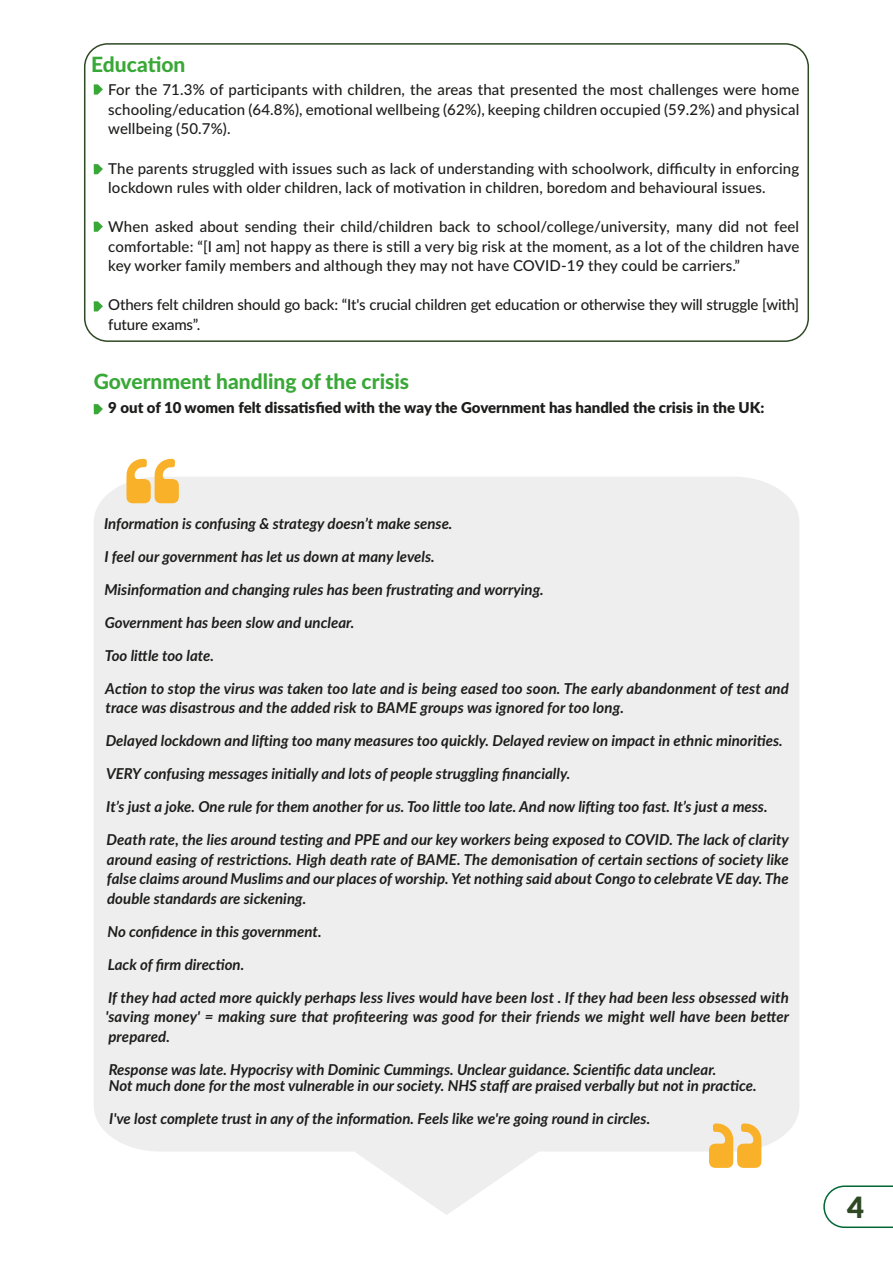
<style>
.page{position:relative;width:893px;height:1263px;background:#fff}
.page>*{position:absolute;margin:0;border:0;box-sizing:border-box;transform-origin:0 0}
.t1{font:900 29.4px "Lato";color:#2e4924}
.t2{font:800 21px "Lato";color:#38a836}
.t3{font:italic 700 15px/19.5px "Lato";color:#1d1e1c}
.t4{font:500 15px/19.5px "Lato";letter-spacing:.01em;color:#1d1e1c;text-align:justify}
.t5{font:500 15px/19.5px "Lato";letter-spacing:-.01em;color:#1d1e1c}
.t6{font:900 15px "Lato";color:#1d1e1c}
</style>
<div class="page">
<svg style="left:94px;top:477px;width:705px;height:738px;background:#efefef"></svg>
<svg style="left:823px;top:1185px;width:70px;height:43px"></svg>
<div style="left:84px;top:43px;width:725px;height:299px;border:2px solid #2e4924;border-radius:23px"></div>
<svg style="left:94px;top:301px;width:9px;height:10px"></svg>
<svg style="left:94px;top:404px;width:9px;height:10px"></svg>
<svg style="left:94px;top:222px;width:9px;height:10px"></svg>
<svg style="left:94px;top:164px;width:9px;height:10px"></svg>
<svg style="left:94px;top:84px;width:9px;height:11px"></svg>
<svg style="left:126px;top:458px;width:53px;height:45px"></svg>
<svg style="left:709px;top:1123px;width:52px;height:45px;background:#f6c56b"></svg>
<h2 class="t2" style="left:91px;top:49px;width:96px">Education</h2>
<p class="t4" style="left:108px;top:80px;width:693px">For the 71.3% of participants with children, the areas that presented the most challenges were home schooling/education (64.8%), emotional wellbeing (62%), keeping children occupied (59.2%) and physical wellbeing (50.7%).</p>
<p class="t4" style="left:108px;top:158px;width:692px">The parents struggled with issues such as lack of understanding with schoolwork, difficulty in enforcing lockdown rules with older children, lack of motivation in children, boredom and behavioural issues.</p>
<p class="t4" style="left:108px;top:216px;width:693px">When asked about sending their child/children back to school/college/university, many did not feel comfortable: “[I am] not happy as there is still a very big risk at the moment, as a lot of the children have key worker family members and although they may not have COVID-19 they could be carriers.”</p>
<p class="t5" style="left:108px;top:294px;width:692px">Others felt children should go back: “It's crucial children get education or otherwise they will struggle [with] future exams”.</p>
<h2 class="t2" style="left:94px;top:366px;width:317px">Government handling of the crisis</h2>
<p class="t6" style="left:108px;top:396px;width:658px">9 out of 10 women felt dissatisfied with the way the Government has handled the crisis in the UK:</p>
<p class="t3" style="left:104px;top:513px;width:350px">Information is confusing &amp; strategy doesn’t make sense.</p>
<p class="t3" style="left:104px;top:546px;width:332px">I feel our government has let us down at many levels.</p>
<p class="t3" style="left:105px;top:579px;width:441px">Misinformation and changing rules has been frustrating and worrying.</p>
<p class="t3" style="left:105px;top:612px;width:251px">Government has been slow and unclear.</p>
<p class="t3" style="left:105px;top:645px;width:111px">Too little too late.</p>
<p class="t3" style="left:105px;top:678px;width:685px">Action to stop the virus was taken too late and is being eased too soon. The early abandonment of test and trace was disastrous and the added risk to BAME groups was ignored for too long.</p>
<p class="t3" style="left:106px;top:730px;width:678px">Delayed lockdown and lifting too many measures too quickly. Delayed review on impact in ethnic minorities.</p>
<p class="t3" style="left:106px;top:763px;width:466px">VERY confusing messages initially and lots of people struggling financially.</p>
<p class="t3" style="left:106px;top:796px;width:663px">It’s just a joke. One rule for them another for us. Too little too late. And now lifting too fast. It’s just a mess.</p>
<p class="t3" style="left:107px;top:829px;width:684px;text-align:justify">Death rate, the lies around testing and PPE and our key workers being exposed to COVID. The lack of clarity around easing of restrictions. High death rate of BAME. The demonisation of certain sections of society like false claims around Muslims and our places of worship. Yet nothing said about Congo to celebrate VE day. The double standards are sickening.</p>
<p class="t3" style="left:107px;top:921px;width:216px">No confidence in this government.</p>
<p class="t3" style="left:108px;top:954px;width:138px">Lack of firm direction.</p>
<p class="t3" style="left:105px;top:987px;width:685px;text-align:justify">If they had acted more quickly perhaps less lives would have been lost . If they had been less obsessed with 'saving money' = making sure that profiteering was good for their friends we might well have been better prepared.</p>
<p class="t3" style="left:109px;top:1060px;width:649px;line-height:16.5px">Response was late. Hypocrisy with Dominic Cummings. Unclear guidance. Scientific data unclear.<br>Not much done for the most vulnerable in our society. NHS staff are praised verbally but not in practice.</p>
<p class="t3" style="left:109px;top:1108px;width:543px">I've lost complete trust in any of the information. Feels like we're going round in circles.</p>
<h1 class="t1" style="left:847px;top:1185px;width:19px">4</h1>
</div>
